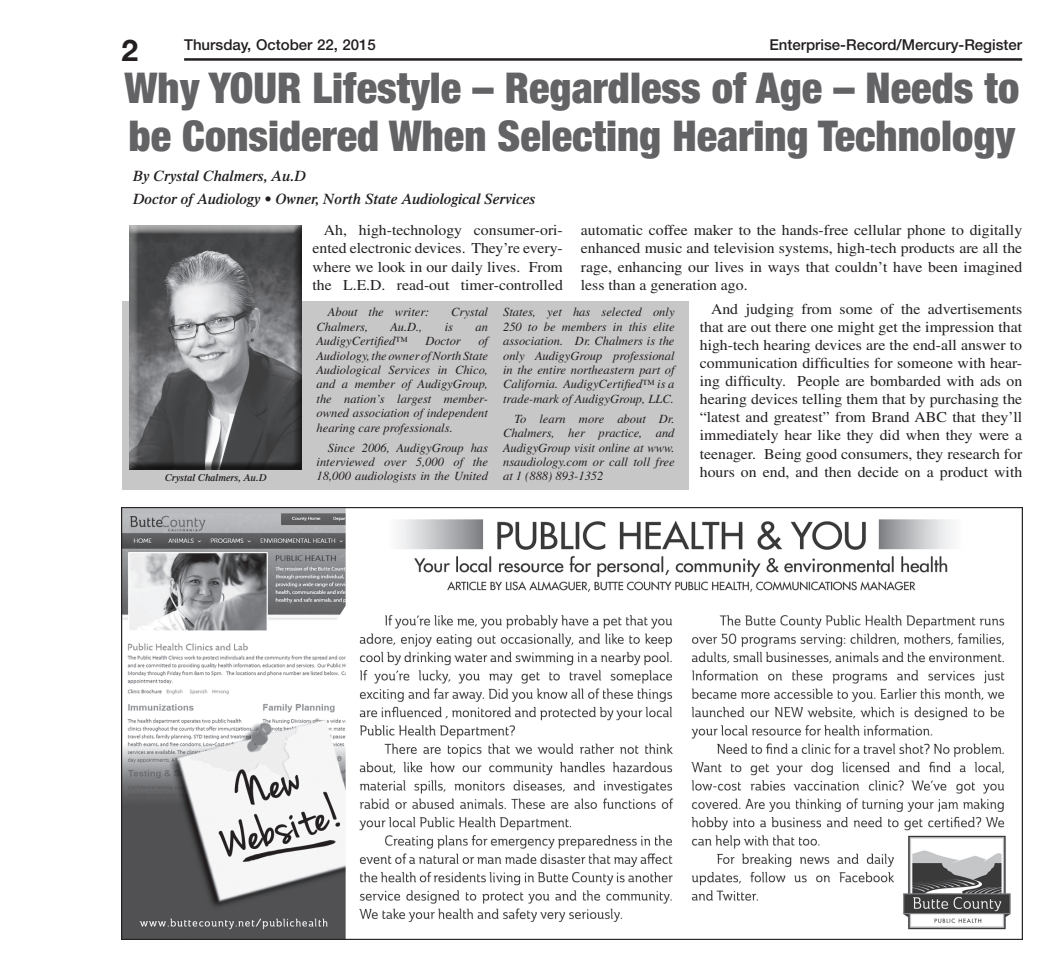
<style>
.page{position:relative;width:1056px;height:979px;background:#fff}
.page>*{position:absolute;margin:0;border:0;box-sizing:border-box;transform-origin:0 0}
.t1{font:900 condensed 42.5px/47.5px "Helvetica Neue LT Std";color:#636366}
.t2{font:700 30px "Helvetica Neue LT Std";color:#231f20}
.t3{font:15px/18.1px "Times LT Std";color:#231f20;text-align:justify;scale:1.05 1}
.t4{font:italic 600 15px "Times LT Std";color:#231f20}
.t5{font:500 15px "Helvetica Neue LT Std";color:#231f20}
.t6{font:italic 12.5px/14.4px "Times LT Std";color:#231f20;text-align:justify}
.t7{font:italic 600 10px "Times LT Std";color:#231f20}
</style>
<div class="page">
<hr style="left:184px;top:58px;width:838px;height:3px;background:#231f20">
<div style="left:121px;top:301px;width:567px;height:188px;background:#c8c7c7"></div>
<div style="left:129px;top:225px;width:172px;height:245px;background:#231f20;opacity:.75"></div>
<img style="left:121px;top:507px;width:900px;height:432px">
<p class="t2" style="left:121px;top:31px;width:18px">2</p>
<p class="t5" style="left:184px;top:35px;width:193px">Thursday, October 22, 2015</p>
<p class="t5" style="left:769px;top:36px;width:254px">Enterprise-Record/Mercury-Register</p>
<p class="t1" style="left:124px;top:64px;width:896px">Why YOUR Lifestyle – Regardless of Age – Needs to be Considered When Selecting Hearing Technology</p>
<p class="t4" style="left:133px;top:167px;width:174px">By Crystal Chalmers, Au.D</p>
<p class="t4" style="left:133px;top:190px;width:404px">Doctor of Audiology • Owner, North State Audiological Services</p>
<p class="t3" style="left:312px;top:221px;width:240px;text-indent:11px">Ah, high-technology consumer-ori&shy;ented electronic devices. They’re every&shy;where we look in our daily lives. From the L.E.D. read-out timer-controlled</p>
<p class="t3" style="left:580px;top:221px;width:422px">automatic coffee maker to the hands-free cellular phone to digitally enhanced music and television systems, high-tech products are all the rage, enhancing our lives in ways that couldn’t have been imagined less than a generation ago.</p>
<p class="t3" style="left:699px;top:299px;width:308px;text-indent:11px">And judging from some of the advertisements that are out there one might get the impression that high-tech hearing devices are the end-all answer to communication difficulties for someone with hear&shy;ing difficulty. People are bombarded with ads on hearing devices telling them that by purchasing the “latest and greatest” from Brand ABC that they’ll immediately hear like they did when they were a teenager. Being good consumers, they research for hours on end, and then decide on a product with</p>
<p class="t6" style="left:328px;top:305px;width:103px">About the writer:</p>
<p class="t6" style="left:451px;top:305px;width:38px">Crystal</p>
<p class="t6" style="left:316px;top:319px;width:53px">Chalmers,</p>
<p class="t6" style="left:390px;top:319px;width:34px">Au.D.,</p>
<p class="t6" style="left:445px;top:319px;width:10px">is</p>
<p class="t6" style="left:475px;top:319px;width:14px">an</p>
<p class="t6" style="left:316px;top:334px;width:93px">AudigyCertified™</p>
<p class="t6" style="left:425px;top:334px;width:37px">Doctor</p>
<p class="t6" style="left:503px;top:305px;width:173px">States, yet has selected only 250 to be members in this elite association. Dr. Chalmers is the only AudigyGroup professional in the entire northeastern part of California. AudigyCertified™ is a trade-mark of AudigyGroup, LLC.</p>
<p class="t6" style="left:503px;top:411px;width:173px;text-indent:11px">To learn more about Dr.<br>Chalmers, her practice, and AudigyGroup visit online at www. nsaudiology.com or call toll free</p>
<p class="t6" style="left:316px;top:334px;width:173px;text-indent:162px">of Audiology, the owner of North State Audiological Services in Chico, and a member of AudigyGroup, the nation’s largest member&shy;owned association of independent hearing care professionals.</p>
<p class="t6" style="left:316px;top:440px;width:173px;text-indent:11px">Since 2006, AudigyGroup has interviewed over 5,000 of the 18,000 audiologists in the United</p>
<p class="t7" style="left:165px;top:471px;width:103px">Crystal Chalmers, Au.D</p>
<p class="t6" style="left:503px;top:469px;width:102px">at 1 (888) 893-1352</p>
</div>
